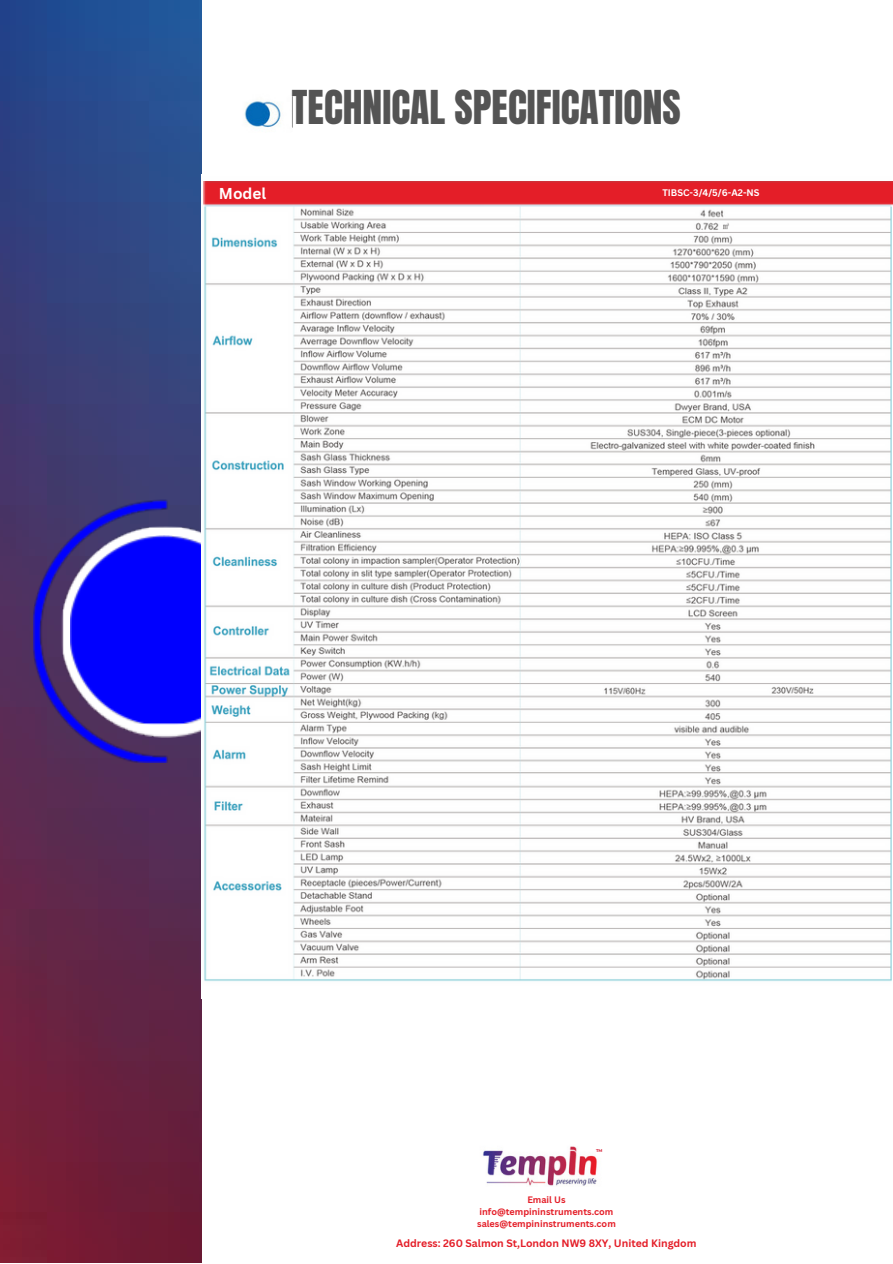
<style>
.page{position:relative;width:893px;height:1264px;background:#fff}
.page>*{position:absolute;margin:0;border:0;box-sizing:border-box;transform-origin:0 0}
.t1{font:39.75px "Anton";color:#545454}
.t2{font:700 15.3px "Canva Sans";color:#fff}
.t3{font:700 10.5px "Canva Sans";color:#e41e28}
.t4{font:700 9.3px "Canva Sans";color:#fff}
.t5{font:700 9.15px/12.3px "Canva Sans";color:#e41e28;text-align:center}
.t6{font:700 4.05px "Montserrat";color:#d52237}
</style>
<div class="page">
<img style="left:0;top:0;width:201px;height:1262px">
<img style="left:33px;top:500px;width:135px;height:262px">
<img style="left:60px;top:526px;width:141px;height:211px">
<img style="left:71px;top:536px;width:130px;height:188px">
<img style="left:244px;top:101px;width:48px;height:26px">
<img style="left:483px;top:1146px;width:114px;height:40px">
<img style="left:204px;top:205px;width:687px;height:777px">
<img style="left:203px;top:181px;width:689px;height:24px">
<p class="t1" style="left:292px;top:79px;width:390px">TECHNICAL SPECIFICATIONS</p>
<p class="t2" style="left:219px;top:182px;width:49px">Model</p>
<p class="t4" style="left:662px;top:186px;width:99px">TIBSC-3/4/5/6-A2-NS</p>
<p class="t6" style="left:596px;top:1148px;width:8px">TM</p>
<p class="t5" style="left:477px;top:1192px;width:140px">Email Us info@tempininstruments.com sales@tempininstruments.com</p>
<p class="t3" style="left:396px;top:1235px;width:302px">Address: 260 Salmon St,London NW9 8XY, United Kingdom</p>
</div>
